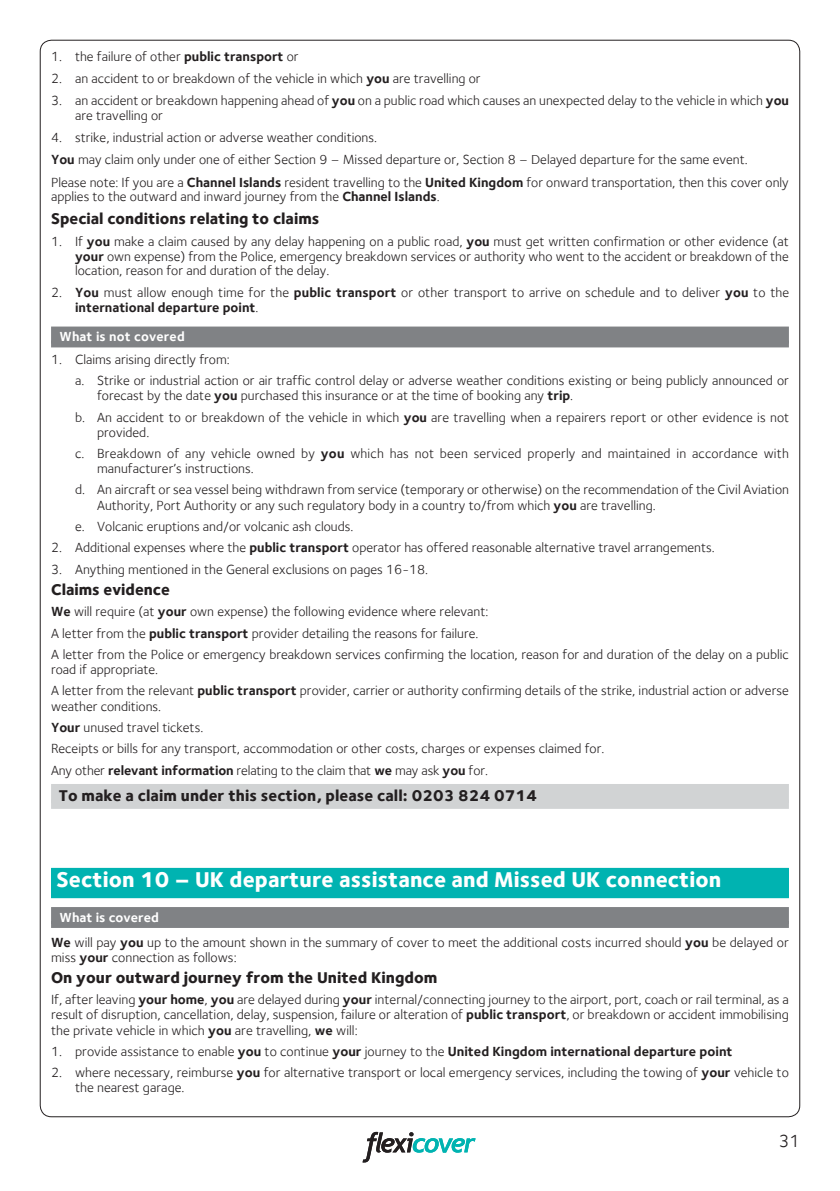
<style>
.page{position:relative;width:840px;height:1191px;background:#fff}
.page>*{position:absolute;margin:0;border:0;box-sizing:border-box;transform-origin:0 0}
.t1{font:800 22px "Foundry Sterling";letter-spacing:.005em;color:#fff}
.t2{font:18px "Foundry Sterling";color:#231f20}
.t3{font:800 16px "Foundry Sterling";color:#231f20}
.t4{font:13.6px/21.4px "Foundry Sterling";color:#231f20}
.t5{font:700 13.6px "Foundry Sterling";letter-spacing:.01em;color:#fff}
.s1{font-weight:700}
.s2{font-weight:700;color:#fff}
</style>
<div class="page">
<svg style="left:362px;top:1131px;width:113px;height:31px"></svg>
<div style="left:51px;top:326px;width:737px;height:17px;background:#808285"></div>
<div style="left:51px;top:340px;width:737px;height:7px;background:#808285"></div>
<div style="left:51px;top:784px;width:737px;height:19px;background:#d1d3d4"></div>
<div style="left:51px;top:800px;width:737px;height:9px;background:#d1d3d4"></div>
<div style="left:51px;top:868px;width:737px;height:30px;background:#00b3b1"></div>
<div style="left:51px;top:907px;width:737px;height:17px;background:#808285"></div>
<div style="left:51px;top:921px;width:737px;height:7px;background:#808285"></div>
<p class="t4" style="left:51px;top:45px;width:249px">1. the failure of other <span class="s1">public transport</span> or</p>
<p class="t4" style="left:51px;top:68px;width:431px">2. an accident to or breakdown of the vehicle in which <span class="s1">you</span> are travelling or</p>
<p class="t4" style="left:75px;top:93px;width:715px;line-height:14.8px;text-indent:-24px">3. an accident or breakdown happening ahead of <span class="s1">you</span> on a public road which causes an unexpected delay to the vehicle in which <span class="s1">you </span>are travelling or</p>
<p class="t4" style="left:51px;top:126px;width:738px;line-height:22.2px">4. strike, industrial action or adverse weather conditions.<br><span class="s1">You</span> may claim only under one of either Section 9 – Missed departure or, Section 8 – Delayed departure for the same event.<br>Please note: If you are a <span class="s1">Channel Islands</span> resident travelling to the <span class="s1">United Kingdom</span> for onward transportation, then this cover only</p>
<p class="t4" style="left:51px;top:186px;width:390px">applies to the outward and inward journey from the <span class="s1">Channel Islands</span>.</p>
<p class="t3" style="left:51px;top:208px;width:269px">Special conditions relating to claims</p>
<p class="t4" style="left:75px;top:234px;width:714px;line-height:14.8px;text-align:justify;text-indent:-24px">1. If <span class="s1">you</span> make a claim caused by any delay happening on a public road, <span class="s1">you</span> must get written confirmation or other evidence (at <span class="s1">your</span> own expense) from the Police, emergency breakdown services or authority who went to the accident or breakdown of the location, reason for and duration of the delay.</p>
<p class="t4" style="left:75px;top:285px;width:715px;line-height:14.8px;text-indent:-24px">2. <span class="s1">You</span> must allow enough time for the <span class="s1">public transport</span> or other transport to arrive on schedule and to deliver <span class="s1">you</span> to the <span class="s1">international departure point</span>.</p>
<p class="t5" style="left:60px;top:328px;width:126px">What is not covered</p>
<p class="t4" style="left:75px;top:348px;width:715px;text-indent:-24px">1. Claims arising directly from:<br>a. Strike or industrial action or air traffic control delay or adverse weather conditions existing or being publicly announced or</p>
<p class="t4" style="left:75px;top:385px;width:715px;text-indent:22px">forecast by the date <span class="s1">you</span> purchased this insurance or at the time of booking any <span class="s1">trip</span>.<br>b. An accident to or breakdown of the vehicle in which <span class="s1">you</span> are travelling when a repairers report or other evidence is not</p>
<p class="t4" style="left:75px;top:421px;width:714px;text-indent:22px">provided.<br>c. Breakdown of any vehicle owned by <span class="s1">you</span> which has not been serviced properly and maintained in accordance with</p>
<p class="t4" style="left:75px;top:458px;width:715px;text-indent:22px">manufacturer’s instructions.<br>d. An aircraft or sea vessel being withdrawn from service (temporary or otherwise) on the recommendation of the Civil Aviation</p>
<p class="t4" style="left:75px;top:494px;width:581px;text-indent:22px">Authority, Port Authority or any such regulatory body in a country to/from which <span class="s1">you</span> are travelling. e. Volcanic eruptions and/or volcanic ash clouds.</p>
<p class="t4" style="left:51px;top:537px;width:664px">2. Additional expenses where the <span class="s1">public transport</span> operator has offered reasonable alternative travel arrangements.</p>
<p class="t4" style="left:51px;top:558px;width:378px">3. Anything mentioned in the General exclusions on pages 16-18.</p>
<p class="t3" style="left:51px;top:579px;width:120px">Claims evidence</p>
<p class="t4" style="left:51px;top:601px;width:739px"><span class="s1">We</span> will require (at <span class="s1">your</span> own expense) the following evidence where relevant:<br>A letter from the <span class="s1">public transport</span> provider detailing the reasons for failure.<br>A letter from the Police or emergency breakdown services confirming the location, reason for and duration of the delay on a public</p>
<p class="t4" style="left:51px;top:658px;width:738px">road if appropriate.<br>A letter from the relevant <span class="s1">public transport</span> provider, carrier or authority confirming details of the strike, industrial action or adverse</p>
<p class="t4" style="left:51px;top:695px;width:554px">weather conditions.<br><span class="s1">Your</span> unused travel tickets.<br>Receipts or bills for any transport, accommodation or other costs, charges or expenses claimed for.<br>Any other <span class="s1">relevant information</span> relating to the claim that <span class="s1">we</span> may ask <span class="s1">you</span> for.</p>
<p class="t3" style="left:59px;top:785px;width:479px">To make a claim under this section, please call: 0203 824 0714</p>
<h1 class="t1" style="left:56px;top:866px;width:666px">Section 10 – UK departure assistance and Missed UK connection</h1>
<p class="t4" style="left:51px;top:904px;width:738px;line-height:24.8px;text-indent:9px"><span class="s2">What is covered<br></span><span class="s1">We</span> will pay <span class="s1">you</span> up to the amount shown in the summary of cover to meet the additional costs incurred should <span class="s1">you</span> be delayed or</p>
<p class="t4" style="left:51px;top:946px;width:187px">miss <span class="s1">your</span> connection as follows:</p>
<p class="t3" style="left:51px;top:967px;width:387px">On your outward journey from the United Kingdom</p>
<p class="t4" style="left:51px;top:992px;width:739px;line-height:15px;text-align:justify">If, after leaving <span class="s1">your home</span>, <span class="s1">you</span> are delayed during <span class="s1">your</span> internal/connecting journey to the airport, port, coach or rail terminal, as a result of disruption, cancellation, delay, suspension, failure or alteration of <span class="s1">public transport</span>, or breakdown or accident immobilising the private vehicle in which <span class="s1">you</span> are travelling, <span class="s1">we</span> will:</p>
<p class="t4" style="left:51px;top:1040px;width:682px">1. provide assistance to enable <span class="s1">you</span> to continue <span class="s1">your</span> journey to the <span class="s1">United Kingdom international departure point</span></p>
<p class="t4" style="left:75px;top:1065px;width:715px;line-height:15px;text-indent:-24px">2. where necessary, reimburse <span class="s1">you</span> for alternative transport or local emergency services, including the towing of <span class="s1">your</span> vehicle to the nearest garage.</p>
<h2 class="t2" style="left:778px;top:1130px;width:23px">31</h2>
</div>
